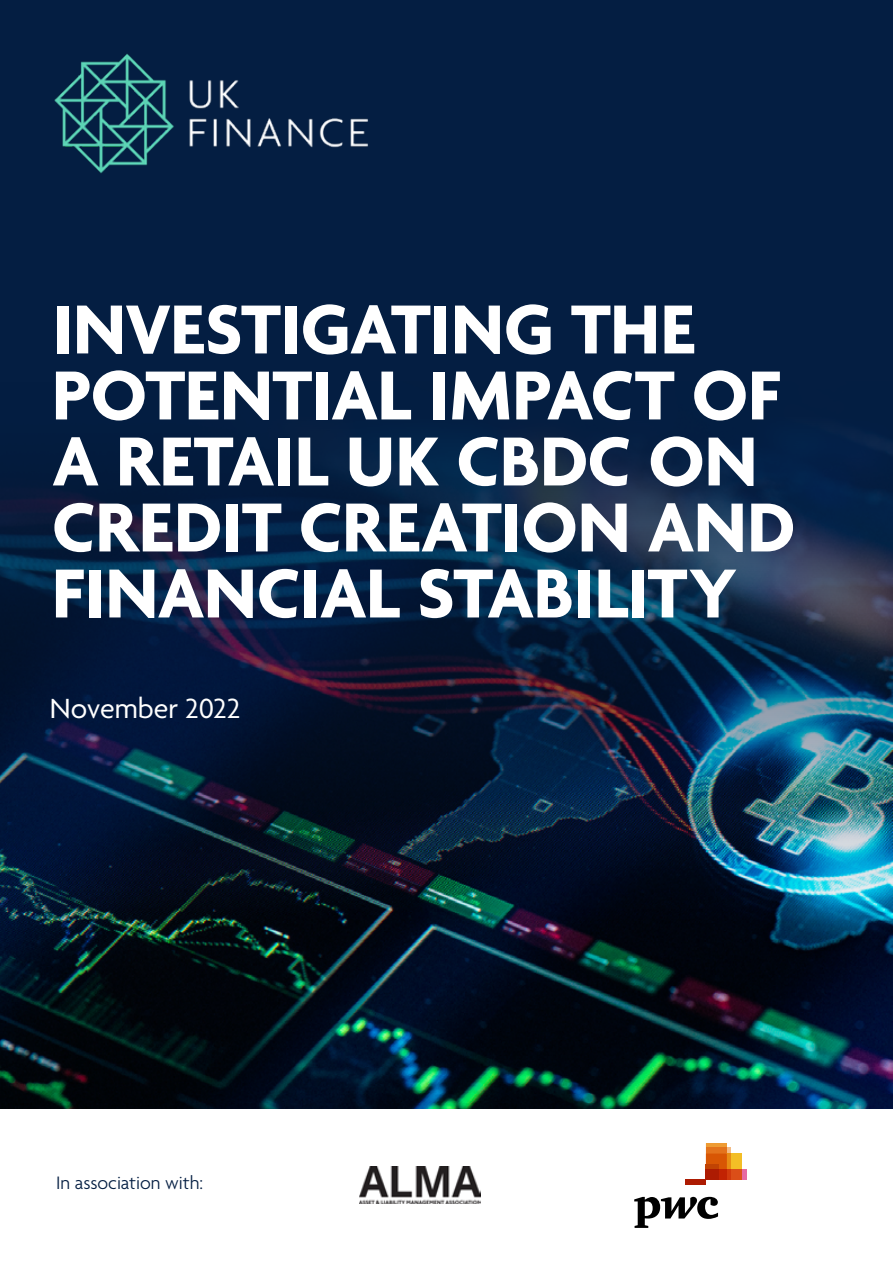
<style>
.page{position:relative;width:893px;height:1263px;background:#041e42}
.page>*{position:absolute;margin:0;border:0;box-sizing:border-box;transform-origin:0 0}
.t1{font:700 75px/66px "Agenda";letter-spacing:-.005em;color:#fff}
.t2{font:30px "Agenda";color:#fff}
.t3{font:300 19.5px "Agenda";color:#041e42}
</style>
<div class="page">
<img style="left:0;top:443px;width:893px;height:667px">
<img style="left:54px;top:53px;width:314px;height:121px">
<div style="left:0;top:1110px;width:893px;height:153px;background:#fff"></div>
<svg style="left:634px;top:1197px;width:84px;height:31px"></svg>
<svg style="left:706px;top:1143px;width:41px;height:36px"></svg>
<div style="left:719px;top:1169px;width:8px;height:10px;background:#c22303"></div>
<div style="left:706px;top:1164px;width:13px;height:5px;background:#c14303"></div>
<div style="left:706px;top:1169px;width:13px;height:10px;background:#ad1b02"></div>
<div style="left:685px;top:1179px;width:21px;height:6px;background:#ad1b02"></div>
<img style="left:360px;top:1166px;width:120px;height:38px">
<p class="t1" style="left:52px;top:301px;width:745px">INVESTIGATING THE<br>POTENTIAL IMPACT OF<br>A RETAIL UK CBDC ON<br>CREDIT CREATION AND<br>FINANCIAL STABILITY</p>
<p class="t2" style="left:50px;top:692px;width:192px">November 2022</p>
<p class="t3" style="left:56px;top:1172px;width:148px">In association with:</p>
</div>
